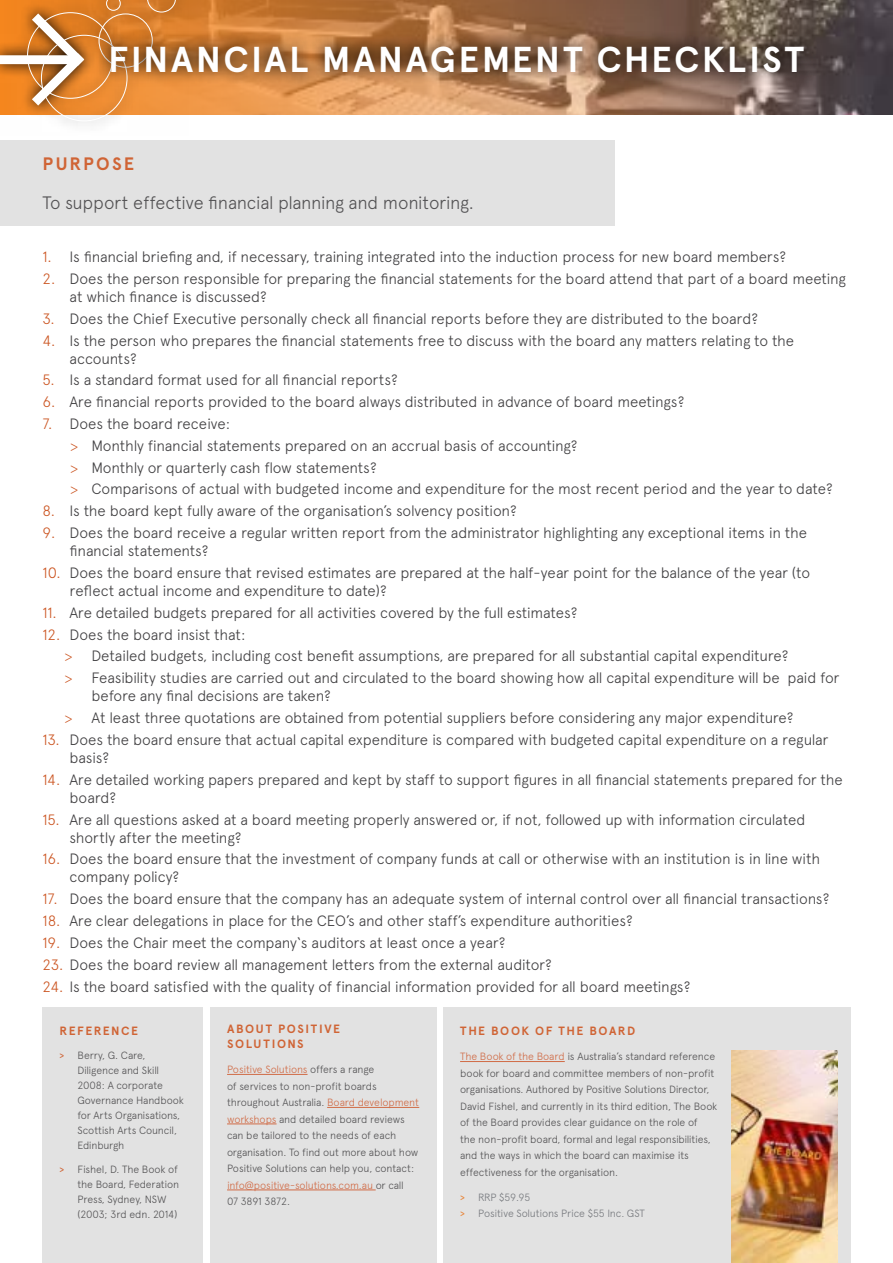
<style>
.page{position:relative;width:893px;height:1263px;background:#fff}
.page>*{position:absolute;margin:0;border:0;box-sizing:border-box;transform-origin:0 0}
.t1{font:700 36px "Apercu";letter-spacing:.065em;color:#fff}
.t2{font:300 18px "Apercu";letter-spacing:-.02em;color:#414042}
.t3{font:700 18px "Apercu";letter-spacing:.125em;color:#cb5420}
.t4{font:300 15px/18px "Apercu";letter-spacing:-.015em;color:#414042}
.t5{font:700 12px/15px "Apercu";letter-spacing:.125em;color:#cb5420}
.t6{font:300 10.5px/16.5px "Apercu";letter-spacing:-.015em;color:#414042}
.t7{font:300 10.5px/16.5px "Apercu";letter-spacing:-.015em;color:#676a6f}
.s1{color:#cb5420}
.s2{font-family:"Minion Pro";font-weight:400;color:#cb5420}
.s3{color:#cc5c33}
.s4{font-weight:400;color:#e77721}
.s5{font-weight:400;color:#cb5420}
</style>
<div class="page">
<img style="left:863px;top:0;width:30px;height:115px">
<svg style="left:189px;top:0;width:674px;height:115px"></svg>
<svg style="left:0;top:0;width:189px;height:125px"></svg>
<svg style="left:147px;top:0;width:29px;height:12px"></svg>
<svg style="left:106px;top:0;width:15px;height:11px"></svg>
<div style="left:0;top:55px;width:76px;height:9px;background:#fff"></div>
<svg style="left:22px;top:4px;width:72px;height:111px"></svg>
<img style="left:97px;top:31px;width:721px;height:55px">
<div style="left:0;top:140px;width:614px;height:86px;background:#dfdfdf"></div>
<div style="left:443px;top:1008px;width:407px;height:255px;background:#dfdfdf"></div>
<hr style="left:460px;top:1061px;width:105px;height:1px;background:#cc5c33">
<div style="left:210px;top:1008px;width:226px;height:255px;background:#dfdfdf"></div>
<hr style="left:227px;top:1074px;width:81px;height:1px;background:#cc5c33">
<hr style="left:327px;top:1107px;width:92px;height:1px;background:#cc5c33">
<hr style="left:227px;top:1124px;width:50px;height:1px;background:#cc5c33">
<hr style="left:227px;top:1190px;width:149px;height:1px;background:#cc5c33">
<img style="left:731px;top:1051px;width:107px;height:211px">
<div style="left:43px;top:1008px;width:160px;height:255px;background:#dfdfdf"></div>
<h1 class="t1" style="left:108px;top:38px;width:697px">FINANCIAL MANAGEMENT CHECKLIST</h1>
<p class="t3" style="left:43px;top:153px;width:93px">PURPOSE</p>
<p class="t2" style="left:43px;top:192px;width:433px">To support effective financial planning and monitoring.</p>
<p class="t4" style="left:43px;top:248px;width:745px"><span class="s1">1.</span> Is financial briefing and, if necessary, training integrated into the induction process for new board members?</p>
<p class="t4" style="left:70px;top:269px;width:778px;text-indent:-27px"><span class="s1">2.</span> Does the person responsible for preparing the financial statements for the board attend that part of a board meeting at which finance is discussed?</p>
<p class="t4" style="left:43px;top:309px;width:717px"><span class="s1">3.</span> Does the Chief Executive personally check all financial reports before they are distributed to the board?</p>
<p class="t4" style="left:70px;top:331px;width:726px;text-indent:-27px"><span class="s1">4.</span> Is the person who prepares the financial statements free to discuss with the board any matters relating to the accounts?</p>
<p class="t4" style="left:43px;top:371px;width:357px"><span class="s1">5.</span> Is a standard format used for all financial reports?</p>
<p class="t4" style="left:43px;top:393px;width:643px"><span class="s1">6.</span> Are financial reports provided to the board always distributed in advance of board meetings?</p>
<p class="t4" style="left:70px;top:413px;width:764px;line-height:21.9px;text-indent:-28px"><span class="s1">7.</span> Does the board receive:<br><span class="s2">&gt;</span> Monthly financial statements prepared on an accrual basis of accounting?<br><span class="s2">&gt;</span> Monthly or quarterly cash flow statements?<br><span class="s2">&gt;</span> Comparisons of actual with budgeted income and expenditure for the most recent period and the year to date?</p>
<p class="t4" style="left:43px;top:502px;width:476px"><span class="s1">8.</span> Is the board kept fully aware of the organisation’s solvency position?</p>
<p class="t4" style="left:70px;top:524px;width:739px;text-indent:-27px"><span class="s1">9.</span> Does the board receive a regular written report from the administrator highlighting any exceptional items in the financial statements?</p>
<p class="t4" style="left:70px;top:564px;width:742px;text-indent:-27px"><span class="s1">10.</span> Does the board ensure that revised estimates are prepared at the half-year point for the balance of the year (to reflect actual income and expenditure to date)?</p>
<p class="t4" style="left:43px;top:603px;width:536px"><span class="s1">11.</span> Are detailed budgets prepared for all activities covered by the full estimates?</p>
<p class="t4" style="left:64px;top:623px;width:776px;line-height:21.9px;text-indent:-22px"><span class="s1">12.</span> Does the board insist that:<br><span class="s2">&gt;</span> Detailed budgets, including cost benefit assumptions, are prepared for all substantial capital expenditure?<br><span class="s2">&gt;</span> Feasibility studies are carried out and circulated to the board showing how all capital expenditure will be paid for</p>
<p class="t4" style="left:64px;top:685px;width:730px;line-height:21.9px;text-indent:27px">before any final decisions are taken?<br><span class="s2">&gt;</span> At least three quotations are obtained from potential suppliers before considering any major expenditure?</p>
<p class="t4" style="left:70px;top:730px;width:760px;text-indent:-27px"><span class="s1">13.</span> Does the board ensure that actual capital expenditure is compared with budgeted capital expenditure on a regular basis?</p>
<p class="t4" style="left:70px;top:770px;width:775px;text-indent:-27px"><span class="s1">14.</span> Are detailed working papers prepared and kept by staff to support figures in all financial statements prepared for the board?</p>
<p class="t4" style="left:70px;top:810px;width:737px;text-indent:-27px"><span class="s1">15.</span> Are all questions asked at a board meeting properly answered or, if not, followed up with information circulated shortly after the meeting?</p>
<p class="t4" style="left:70px;top:850px;width:752px;text-indent:-27px"><span class="s1">16.</span> Does the board ensure that the investment of company funds at call or otherwise with an institution is in line with company policy?</p>
<p class="t4" style="left:43px;top:890px;width:788px"><span class="s1">17.</span> Does the board ensure that the company has an adequate system of internal control over all financial transactions?</p>
<p class="t4" style="left:43px;top:912px;width:592px"><span class="s1">18.</span> Are clear delegations in place for the CEO’s and other staff’s expenditure authorities?</p>
<p class="t4" style="left:43px;top:933px;width:464px"><span class="s1">19.</span> Does the Chair meet the company‘s auditors at least once a year?</p>
<p class="t4" style="left:43px;top:955px;width:511px"><span class="s1">23.</span> Does the board review all management letters from the external auditor?</p>
<p class="t4" style="left:43px;top:977px;width:649px"><span class="s1">24.</span> Is the board satisfied with the quality of financial information provided for all board meetings?</p>
<p class="t5" style="left:460px;top:1024px;width:177px">THE BOOK OF THE BOARD</p>
<p class="t6" style="left:460px;top:1048px;width:259px"><span class="s3">The Book of the Board</span> is Australia’s standard reference book for board and committee members of non-profit organisations. Authored by Positive Solutions Director, David Fishel, and currently in its third edition, The Book of the Board provides clear guidance on the role of<br>the non-profit board, formal and legal responsibilities, and the ways in which the board can maximise its effectiveness for the organisation.</p>
<p class="t7" style="left:460px;top:1189px;width:186px"><span class="s4">&gt;</span> RRP $59.95<br><span class="s4">&gt;</span> Positive Solutions Price $55 Inc. GST</p>
<p class="t5" style="left:227px;top:1022px;width:114px">ABOUT POSITIVE<br>SOLUTIONS</p>
<p class="t6" style="left:227px;top:1061px;width:193px"><span class="s3">Positive Solutions</span> offers a range<br>of services to non-profit boards throughout Australia. <span class="s3">Board development workshops</span> and detailed board reviews can be tailored to the needs of each organisation. To find out more about how Positive Solutions can help you, contact: <span class="s3">info@positive-solutions.com.au</span> or call<br>07 3891 3872.</p>
<p class="t5" style="left:60px;top:1024px;width:80px">REFERENCE</p>
<p class="t6" style="left:78px;top:1048px;width:108px;line-height:15px;text-indent:-18px"><span class="s5">&gt;</span> Berry, G. Care,<br>Diligence and Skill<br>2008: A corporate<br>Governance Handbook for Arts Organisations,<br>Scottish Arts Council,<br>Edinburgh</p>
<p class="t6" style="left:78px;top:1161px;width:103px;line-height:15px;text-indent:-18px"><span class="s5">&gt;</span> Fishel, D. The Book of the Board, Federation<br>Press, Sydney, NSW (2003; 3rd edn. 2014)</p>
</div>
